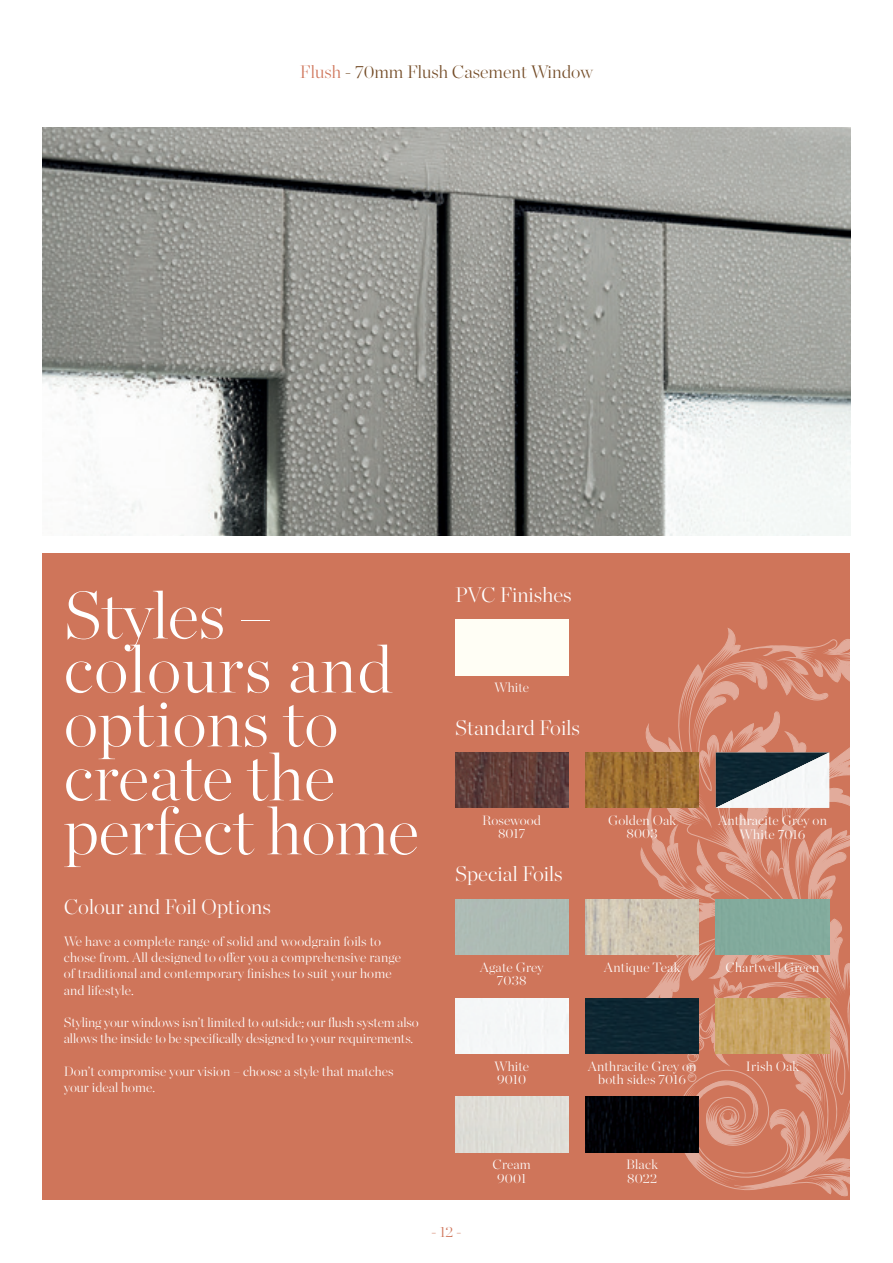
<style>
.page{position:relative;width:893px;height:1263px;background:#fff}
.page>*{position:absolute;margin:0;border:0;box-sizing:border-box;transform-origin:0 0}
.t1{font:200 66.75px/54px "Chronicle Display";letter-spacing:-.005em;color:#fff}
.t2{font:200 21px "Chronicle Display";color:#fff}
.t3{font:200 18px "Chronicle Display";color:#744c27}
.t4{font:200 15px "Chronicle Display";color:#cf755a}
.t5{font:200 13.5px/13.5px "Chronicle Display";letter-spacing:.01em;color:#fff;text-align:center}
.t6{font:200 13.5px/16.2px "Chronicle Display";letter-spacing:-.01em;color:#fff}
.s1{color:#cf755a}
</style>
<div class="page">
<div style="left:43px;top:553px;width:807px;height:646px;background:#cf755a"></div>
<img style="left:43px;top:128px;width:807px;height:408px">
<div style="left:455px;top:620px;width:113px;height:55px;background:#fffef5"></div>
<img style="left:455px;top:752px;width:113px;height:56px">
<div style="left:455px;top:899px;width:113px;height:55px;background:#adbbb4"></div>
<div style="left:455px;top:998px;width:113px;height:55px;background:#f5f7f8"></div>
<div style="left:455px;top:1097px;width:113px;height:55px;background:#dfded7"></div>
<img style="left:585px;top:752px;width:44px;height:56px">
<img style="left:585px;top:899px;width:44px;height:55px">
<div style="left:585px;top:998px;width:44px;height:55px;background:#0d2632"></div>
<img style="left:585px;top:1097px;width:44px;height:55px">
<svg style="left:629px;top:628px;width:221px;height:568px"></svg>
<h3 class="t3" style="left:300px;top:58px;width:295px"><span class="s1">Flush</span> - 70mm Flush Casement Window</h3>
<h1 class="t1" style="left:64px;top:583px;width:357px">Styles – colours and options to create the perfect home</h1>
<h2 class="t2" style="left:64px;top:890px;width:209px">Colour and Foil Options</h2>
<p class="t5" style="left:64px;top:932px;width:339px;line-height:16.2px;text-align:left">We have a complete range of solid and woodgrain foils to chose from. All designed to offer you a comprehensive range of traditional and contemporary finishes to suit your home and lifestyle.</p>
<p class="t6" style="left:64px;top:1013px;width:356px">Styling your windows isn’t limited to outside; our flush system also allows the inside to be specifically designed to your requirements.</p>
<p class="t5" style="left:64px;top:1062px;width:331px;line-height:16.2px;text-align:left">Don’t compromise your vision – choose a style that matches your ideal home.</p>
<h2 class="t2" style="left:455px;top:579px;width:118px">PVC Finishes</h2>
<p class="t5" style="left:494px;top:680px;width:37px">White</p>
<h2 class="t2" style="left:455px;top:711px;width:126px">Standard Foils</h2>
<p class="t5" style="left:482px;top:812px;width:60px">Rosewood<br>8017</p>
<h2 class="t2" style="left:455px;top:858px;width:109px">Special Foils</h2>
<p class="t5" style="left:608px;top:812px;width:69px">Golden Oak<br>8003</p>
<p class="t5" style="left:718px;top:812px;width:110px">Anthracite Grey on<br>White 7016</p>
<p class="t5" style="left:480px;top:959px;width:65px">Agate Grey<br>7038</p>
<p class="t5" style="left:494px;top:1058px;width:37px;text-align:left">White<br>9010</p>
<p class="t5" style="left:604px;top:959px;width:78px">Antique Teak</p>
<p class="t5" style="left:726px;top:959px;width:95px">Chartwell Green</p>
<p class="t5" style="left:588px;top:1058px;width:110px">Anthracite Grey on both sides 7016</p>
<p class="t5" style="left:746px;top:1058px;width:55px">Irish Oak</p>
<p class="t4" style="left:431px;top:1220px;width:32px">- 12 -</p>
<p class="t5" style="left:493px;top:1157px;width:40px">Cream<br>9001</p>
<p class="t5" style="left:626px;top:1157px;width:33px;text-align:left">Black<br>8022</p>
</div>
